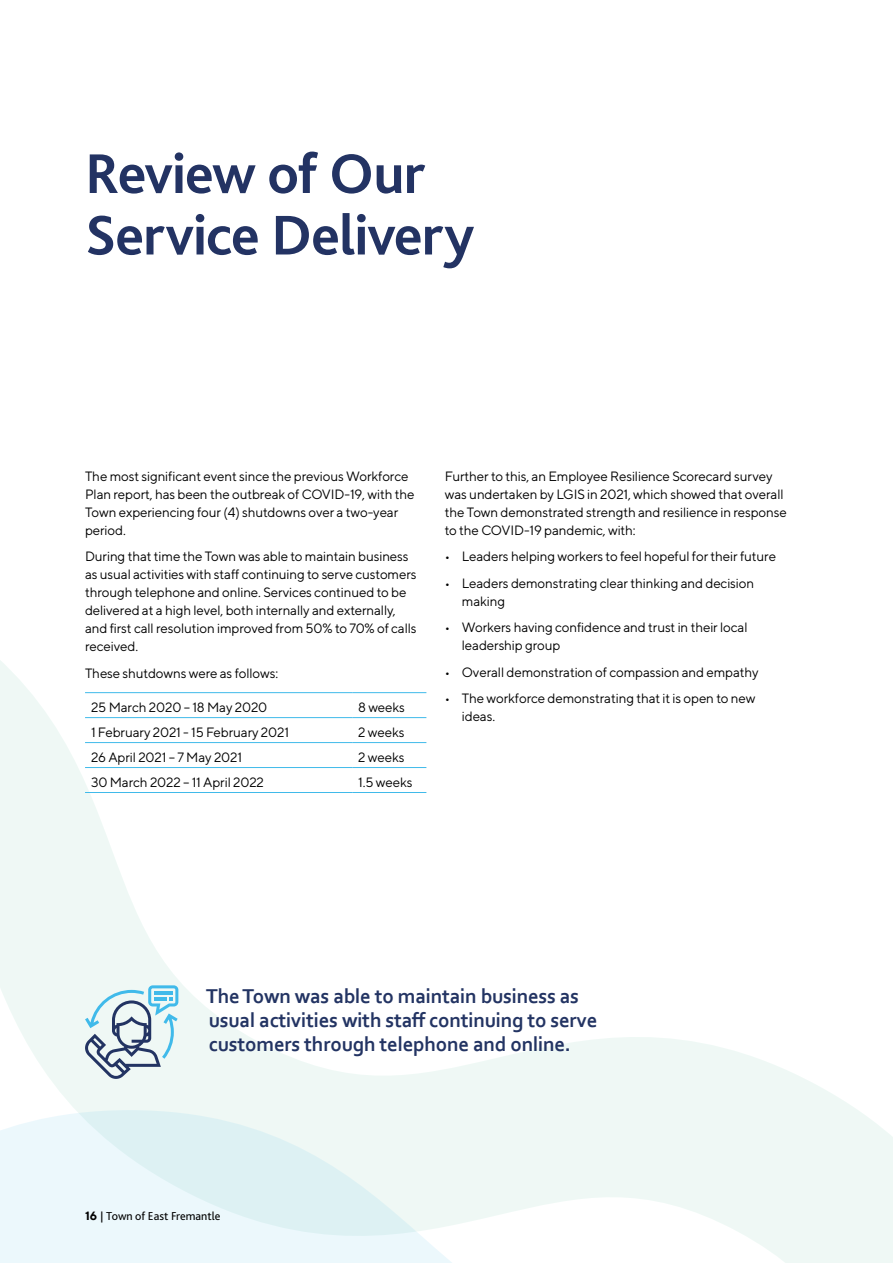
<style>
.page{position:relative;width:893px;height:1263px;background:#fff}
.page>*{position:absolute;margin:0;border:0;box-sizing:border-box;transform-origin:0 0}
.EF_H1{font:700 58.5px/61.5px "Bliss 2";letter-spacing:-.015em;color:#233363}
.EF_grab{font:700 21px/24px "Corbel";letter-spacing:-.01em;color:#233463}
.EF_body{font:13.5px/18px "TT Norms";letter-spacing:-.01em;color:#000}
.t1{font:12px "Bliss 2";color:#000}
.s1{font-family:"TT Norms";font-weight:700}
.s2{font-family:"TT Norms";font-weight:500}
</style>
<div class="page">
<svg style="left:0;top:660px;width:893px;height:603px"></svg>
<svg style="left:0;top:1110px;width:642px;height:153px;fill:#ecf8f5"></svg>
<hr style="left:85px;top:692px;width:267px;height:1px;background:#40baea">
<hr style="left:352px;top:692px;width:74px;height:1px;background:#40baea">
<hr style="left:85px;top:717px;width:267px;height:1px;background:#40baea">
<hr style="left:352px;top:717px;width:74px;height:1px;background:#40baea">
<hr style="left:85px;top:742px;width:267px;height:1px;background:#40baea">
<hr style="left:352px;top:742px;width:74px;height:1px;background:#40baea">
<hr style="left:85px;top:767px;width:267px;height:1px;background:#40baea">
<hr style="left:352px;top:767px;width:74px;height:1px;background:#40baea">
<hr style="left:85px;top:792px;width:267px;height:1px;background:#40baea">
<hr style="left:352px;top:792px;width:74px;height:1px;background:#40baea">
<svg style="left:85px;top:985px;width:93px;height:94px"></svg>
<p class="EF_H1" style="left:85px;top:141px;width:391px">Review of Our<br>Service Delivery</p>
<p class="EF_body" style="left:85px;top:467px;width:331px">The most significant event since the previous Workforce Plan report, has been the outbreak of COVID-19, with the Town experiencing four (4) shutdowns over a two-year period.</p>
<p class="EF_body" style="left:85px;top:547px;width:333px">During that time the Town was able to maintain business as usual activities with staff continuing to serve customers through telephone and online. Services continued to be delivered at a high level, both internally and externally, and first call resolution improved from 50% to 70% of calls received.</p>
<p class="EF_body" style="left:85px;top:664px;width:195px">These shutdowns were as follows:</p>
<p class="EF_body" style="left:91px;top:697px;width:178px">25 March 2020 – 18 May 2020</p>
<p class="EF_body" style="left:358px;top:697px;width:48px">8 weeks</p>
<p class="EF_body" style="left:91px;top:722px;width:199px">1 February 2021 - 15 February 2021</p>
<p class="EF_body" style="left:358px;top:722px;width:48px">2 weeks</p>
<p class="EF_body" style="left:91px;top:747px;width:153px">26 April 2021 – 7 May 2021</p>
<p class="EF_body" style="left:358px;top:747px;width:48px">2 weeks</p>
<p class="EF_body" style="left:91px;top:772px;width:174px">30 March 2022 – 11 April 2022</p>
<p class="EF_body" style="left:358px;top:772px;width:56px">1.5 weeks</p>
<p class="EF_body" style="left:445px;top:467px;width:343px">Further to this, an Employee Resilience Scorecard survey was undertaken by LGIS in 2021, which showed that overall the Town demonstrated strength and resilience in response to the COVID-19 pandemic, with:</p>
<p class="EF_body" style="left:445px;top:547px;width:333px">• Leaders helping workers to feel hopeful for their future</p>
<p class="EF_body" style="left:462px;top:574px;width:294px;text-indent:-17px">• Leaders demonstrating clear thinking and decision making</p>
<p class="EF_body" style="left:462px;top:618px;width:287px;text-indent:-17px">• Workers having confidence and trust in their local leadership group</p>
<p class="EF_body" style="left:445px;top:663px;width:315px">• Overall demonstration of compassion and empathy</p>
<p class="EF_body" style="left:462px;top:689px;width:295px;text-indent:-17px">• The workforce demonstrating that it is open to new ideas.</p>
<p class="EF_grab" style="left:206px;top:983px;width:393px">The Town was able to maintain business as usual activities with staff continuing to serve customers through telephone and online.</p>
<p class="t1" style="left:85px;top:1208px;width:137px"><span class="s1">16</span> <span class="s2">|</span> Town of East Fremantle</p>
</div>
